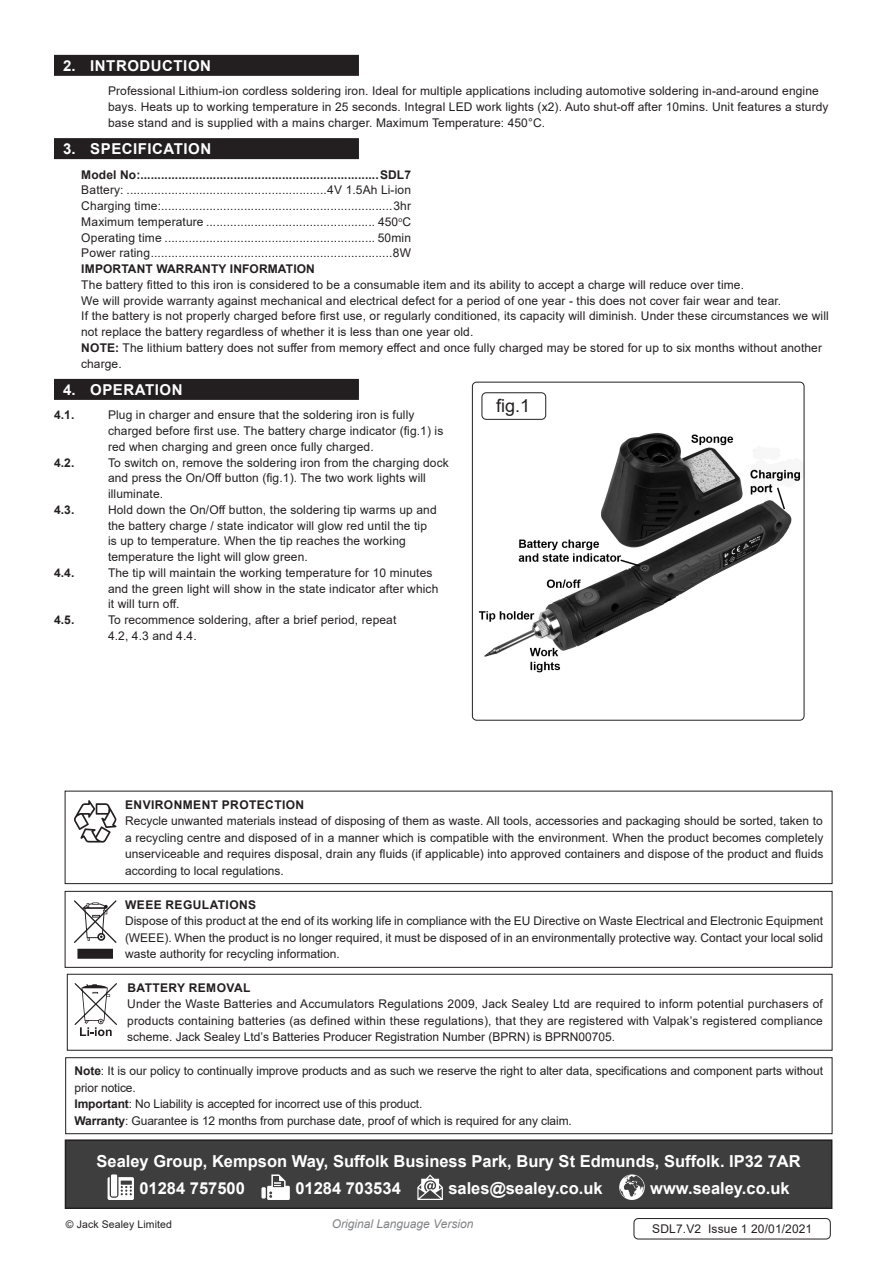
<style>
.page{position:relative;width:893px;height:1263px;background:#fff}
.page>*{position:absolute;margin:0;border:0;box-sizing:border-box;transform-origin:0 0}
.t1{font:18px "Arial";color:#231f20}
.Footer_Contact_Infor{font:700 16.5px "Arial";color:#fff}
.t2{font:700 15px "Arial";letter-spacing:.035em;color:#fff}
.Specifications__Tabb{font:12px/15.8px "Arial";letter-spacing:.01em;color:#231f20}
.Body{font:12px/15.8px "Arial";letter-spacing:.01em;color:#231f20}
.Enviroment_Protectio{font:12px/16.5px "Arial";letter-spacing:.01em;color:#231f20;text-align:justify}
.Battery_Removal_Li-i{font:12px/16.5px "Arial";color:#231f20;text-align:justify}
.Important_Notificati{font:12px/16.5px "Arial";letter-spacing:-.01em;color:#231f20}
.Weee_Regulation_Body{font:12px/16.5px "Arial";color:#231f20;text-align:justify}
.Specifications__Tabb-2{font:700 12px "Arial";letter-spacing:.01em;color:#231f20}
.t3{font:italic 12px "Arial";color:#808285}
.Body__Footer{font:12px "Arial";letter-spacing:.01em;color:#231f20}
.Enviroment_Protectio-2{font:700 12px "Arial";letter-spacing:.035em;color:#231f20}
.Weee_Regulation_Head{font:700 12px "Arial";letter-spacing:.035em;color:#231f20}
.Battery_Removal_Li-i-2{font:700 12px "Arial";letter-spacing:.035em;color:#231f20}
.Body__Justified__7pt{font:10.5px "Arial";letter-spacing:.01em;color:#231f20}
.s1{font-weight:700}
</style>
<div class="page">
<div style="left:54px;top:55px;width:305px;height:21px;background:#231f20"></div>
<div style="left:54px;top:138px;width:305px;height:21px;background:#231f20"></div>
<div style="left:54px;top:379px;width:305px;height:21px;background:#231f20"></div>
<img style="left:478px;top:433px;width:322px;height:240px">
<div style="left:472px;top:382px;width:332px;height:338px;border:1px solid #231f20;border-radius:4px"></div>
<div style="left:482px;top:392px;width:64px;height:28px;border:1px solid #231f20;border-radius:4px"></div>
<div style="left:65px;top:1140px;width:767px;height:68px;background:#3e3e3f"></div>
<svg style="left:108px;top:1177px;width:26px;height:23px"></svg>
<div style="left:111px;top:1174px;width:6px;height:22px;background:#fff"></div>
<div style="left:261px;top:1187px;width:5px;height:11px;background:#fff"></div>
<svg style="left:267px;top:1174px;width:23px;height:26px"></svg>
<svg style="left:417px;top:1174px;width:26px;height:26px"></svg>
<svg style="left:619px;top:1174px;width:26px;height:26px"></svg>
<div style="left:65px;top:1139px;width:767px;height:70px;border:2px solid #231f20"></div>
<div style="left:65px;top:791px;width:767px;height:93px;border:1px solid #231f20"></div>
<svg style="left:74px;top:800px;width:42px;height:43px"></svg>
<div style="left:65px;top:891px;width:767px;height:77px;border:1px solid #231f20"></div>
<div style="left:78px;top:949px;width:34px;height:9px;background:#231f20"></div>
<div style="left:77px;top:949px;width:36px;height:10px;border:2px solid #231f20"></div>
<svg style="left:74px;top:900px;width:42px;height:43px"></svg>
<div style="left:65px;top:1057px;width:767px;height:77px;border:1px solid #231f20"></div>
<div style="left:67px;top:974px;width:765px;height:76px;border:1px solid #231f20"></div>
<svg style="left:75px;top:983px;width:42px;height:53px"></svg>
<div style="left:634px;top:1218px;width:197px;height:21px;border:1px solid #231f20;border-radius:4px"></div>
<p class="t2" style="left:63px;top:55px;width:149px">2. INTRODUCTION</p>
<p class="Body" style="left:108px;top:83px;width:722px">Professional Lithium-ion cordless soldering iron. Ideal for multiple applications including automotive soldering in-and-around engine bays. Heats up to working temperature in 25 seconds. Integral LED work lights (x2). Auto shut-off after 10mins. Unit features a sturdy base stand and is supplied with a mains charger. Maximum Temperature: 450°C.</p>
<p class="t2" style="left:63px;top:138px;width:150px">3. SPECIFICATION</p>
<p class="Specifications__Tabb-2" style="left:81px;top:166px;width:331px">Model No:.....................................................................SDL7</p>
<p class="Specifications__Tabb" style="left:81px;top:182px;width:331px">Battery: ..........................................................4V 1.5Ah Li-ion</p>
<p class="Specifications__Tabb" style="left:81px;top:198px;width:331px">Charging time:...................................................................3hr</p>
<p class="Specifications__Tabb" style="left:81px;top:214px;width:331px">Maximum temperature ................................................. 450<sup>o</sup>C</p>
<p class="Specifications__Tabb" style="left:81px;top:229px;width:331px">Operating time ............................................................. 50min</p>
<p class="Specifications__Tabb" style="left:81px;top:245px;width:331px">Power rating......................................................................8W</p>
<p class="Specifications__Tabb-2" style="left:81px;top:260px;width:235px">IMPORTANT WARRANTY INFORMATION</p>
<p class="Specifications__Tabb" style="left:81px;top:277px;width:664px">The battery fitted to this iron is considered to be a consumable item and its ability to accept a charge will reduce over time.</p>
<p class="Specifications__Tabb" style="left:81px;top:292px;width:701px">We will provide warranty against mechanical and electrical defect for a period of one year - this does not cover fair wear and tear.</p>
<p class="Specifications__Tabb" style="left:81px;top:308px;width:749px">If the battery is not properly charged before first use, or regularly conditioned, its capacity will diminish. Under these circumstances we will not replace the battery regardless of whether it is less than one year old.</p>
<p class="Specifications__Tabb" style="left:81px;top:340px;width:743px"><span class="s1">NOTE:</span> The lithium battery does not suffer from memory effect and once fully charged may be stored for up to six months without another charge.</p>
<p class="t2" style="left:63px;top:379px;width:121px">4. OPERATION</p>
<p class="Specifications__Tabb-2" style="left:54px;top:407px;width:22px">4.1.</p>
<p class="Enviroment_Protectio" style="left:108px;top:407px;width:308px">Plug in charger and ensure that the soldering iron is fully</p>
<p class="Body" style="left:108px;top:423px;width:337px">charged before first use. The battery charge indicator (fig.1) is</p>
<p class="Body" style="left:108px;top:439px;width:267px">red when charging and green once fully charged.</p>
<p class="Specifications__Tabb-2" style="left:54px;top:454px;width:22px">4.2.</p>
<p class="Enviroment_Protectio" style="left:108px;top:454px;width:342px">To switch on, remove the soldering iron from the charging dock</p>
<p class="Body" style="left:108px;top:470px;width:319px">and press the On/Off button (fig.1). The two work lights will</p>
<p class="Body" style="left:108px;top:486px;width:57px">illuminate.</p>
<p class="Specifications__Tabb-2" style="left:54px;top:501px;width:22px">4.3.</p>
<p class="Enviroment_Protectio" style="left:108px;top:501px;width:330px">Hold down the On/Off button, the soldering tip warms up and</p>
<p class="Body" style="left:108px;top:517px;width:321px">the battery charge / state indicator will glow red until the tip</p>
<p class="Body" style="left:108px;top:533px;width:299px">is up to temperature. When the tip reaches the working</p>
<p class="Body" style="left:108px;top:549px;width:201px">temperature the light will glow green.</p>
<p class="Specifications__Tabb-2" style="left:54px;top:564px;width:22px">4.4.</p>
<p class="Enviroment_Protectio" style="left:108px;top:564px;width:326px">The tip will maintain the working temperature for 10 minutes</p>
<p class="Body" style="left:108px;top:580px;width:332px">and the green light will show in the state indicator after which</p>
<p class="Body" style="left:108px;top:596px;width:73px">it will turn off.</p>
<p class="Specifications__Tabb-2" style="left:54px;top:611px;width:22px">4.5.</p>
<p class="Enviroment_Protectio" style="left:108px;top:612px;width:290px">To recommence soldering, after a brief period, repeat</p>
<p class="Body" style="left:108px;top:628px;width:90px">4.2, 4.3 and 4.4.</p>
<p class="t1" style="left:496px;top:393px;width:36px">fig.1</p>
<p class="Enviroment_Protectio-2" style="left:125px;top:796px;width:181px">ENVIRONMENT PROTECTION</p>
<p class="Enviroment_Protectio" style="left:125px;top:813px;width:700px">Recycle unwanted materials instead of disposing of them as waste. All tools, accessories and packaging should be sorted, taken to a recycling centre and disposed of in a manner which is compatible with the environment. When the product becomes completely unserviceable and requires disposal, drain any fluids (if applicable) into approved containers and dispose of the product and fluids according to local regulations.</p>
<p class="Weee_Regulation_Head" style="left:125px;top:896px;width:133px">WEEE REGULATIONS</p>
<p class="Weee_Regulation_Body" style="left:125px;top:913px;width:700px">Dispose of this product at the end of its working life in compliance with the EU Directive on Waste Electrical and Electronic Equipment (WEEE). When the product is no longer required, it must be disposed of in an environmentally protective way. Contact your local solid waste authority for recycling information.</p>
<p class="Battery_Removal_Li-i-2" style="left:127px;top:979px;width:125px">BATTERY REMOVAL</p>
<p class="Battery_Removal_Li-i" style="left:127px;top:996px;width:697px">Under the Waste Batteries and Accumulators Regulations 2009, Jack Sealey Ltd are required to inform potential purchasers of products containing batteries (as defined within these regulations), that they are registered with Valpak’s registered compliance scheme. Jack Sealey Ltd’s Batteries Producer Registration Number (BPRN) is BPRN00705.</p>
<p class="Important_Notificati" style="left:75px;top:1063px;width:750px"><span class="s1">Note</span>: It is our policy to continually improve products and as such we reserve the right to alter data, specifications and component parts without prior notice.</p>
<p class="Important_Notificati" style="left:75px;top:1096px;width:349px"><span class="s1">Important</span>: No Liability is accepted for incorrect use of this product.</p>
<p class="Important_Notificati" style="left:75px;top:1112px;width:499px"><span class="s1">Warranty</span>: Guarantee is 12 months from purchase date, proof of which is required for any claim.</p>
<p class="Footer_Contact_Infor" style="left:96px;top:1149px;width:706px">Sealey Group, Kempson Way, Suffolk Business Park, Bury St Edmunds, Suffolk. IP32 7AR</p>
<p class="Footer_Contact_Infor" style="left:139px;top:1176px;width:107px">01284 757500</p>
<p class="Footer_Contact_Infor" style="left:295px;top:1176px;width:107px">01284 703534</p>
<p class="Footer_Contact_Infor" style="left:448px;top:1176px;width:156px">sales@sealey.co.uk</p>
<p class="Footer_Contact_Infor" style="left:650px;top:1176px;width:141px">www.sealey.co.uk</p>
<p class="Body__Justified__7pt" style="left:66px;top:1217px;width:108px">© Jack Sealey Limited</p>
<p class="t3" style="left:332px;top:1216px;width:143px">Original Language Version</p>
<p class="Body__Footer" style="left:652px;top:1221px;width:162px">SDL7.V2 Issue 1 20/01/2021</p>
</div>
